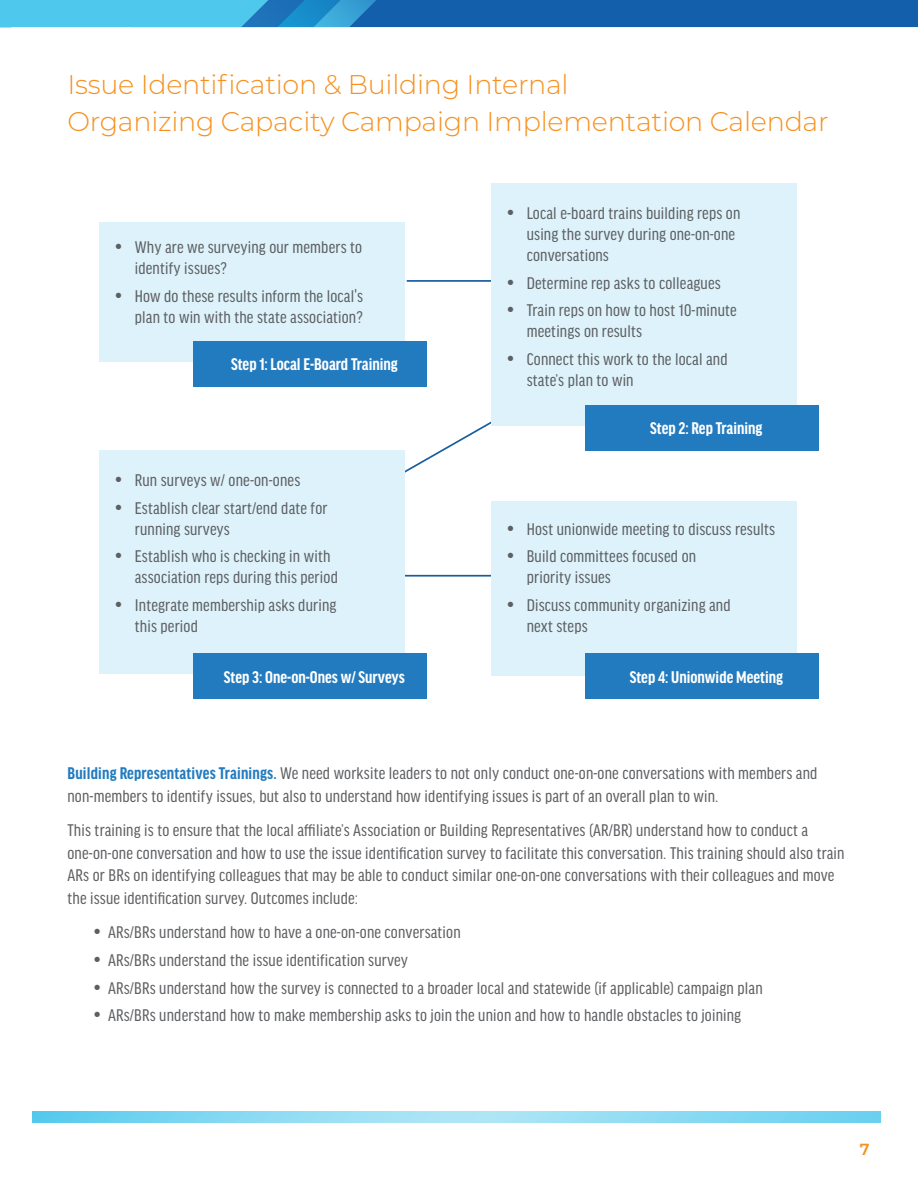
<style>
.page{position:relative;width:918px;height:1188px;background:#fff}
.page>*{position:absolute;margin:0;border:0;box-sizing:border-box;transform-origin:0 0}
.t1{font:300 27px/37.5px "Montserrat";letter-spacing:-.01em;color:#f69120}
.t2{font:condensed 18px/21px "Good Headline Pro";letter-spacing:.01em;color:#5d5f62}
.t3{font:700 condensed 18px "Good Headline Pro";color:#fff}
.t4{font:600 16.05px "Montserrat";color:#f69120}
.s1{font-weight:700;color:#237bbf}
</style>
<div class="page">
<svg style="left:0;top:0;width:918px;height:27px;background:#2581c0"></svg>
<svg style="left:32px;top:1111px;width:849px;height:12px;background:#89daf2"></svg>
<svg style="left:216px;top:279px;width:575px;height:298px"></svg>
<div style="left:99px;top:222px;width:305px;height:140px;background:#ddf2fa"></div>
<div style="left:193px;top:341px;width:234px;height:45px;background:#237bbf"></div>
<div style="left:491px;top:183px;width:305px;height:242px;background:#ddf2fa"></div>
<div style="left:585px;top:405px;width:234px;height:45px;background:#237bbf"></div>
<div style="left:99px;top:450px;width:305px;height:224px;background:#ddf2fa"></div>
<div style="left:193px;top:653px;width:234px;height:46px;background:#237bbf"></div>
<div style="left:491px;top:501px;width:305px;height:175px;background:#ddf2fa"></div>
<div style="left:585px;top:653px;width:234px;height:46px;background:#237bbf"></div>
<p class="t1" style="left:68px;top:64px;width:763px">Issue Identification &amp; Building Internal<br>Organizing Capacity Campaign Implementation Calendar</p>
<p class="t2" style="left:135px;top:237px;width:229px">Why are we surveying our members to identify issues?</p>
<p class="t2" style="left:135px;top:286px;width:230px">How do these results inform the local's plan to win with the state association?</p>
<p class="t3" style="left:231px;top:356px;width:168px">Step 1: Local E-Board Training</p>
<p class="t2" style="left:135px;top:470px;width:167px">Run surveys w/ one-on-ones</p>
<p class="t2" style="left:135px;top:497px;width:194px">Establish clear start/end date for running surveys</p>
<p class="t2" style="left:135px;top:546px;width:205px">Establish who is checking in with association reps during this period</p>
<p class="t2" style="left:135px;top:595px;width:203px">Integrate membership asks during this period</p>
<p class="t3" style="left:224px;top:668px;width:183px">Step 3: One-on-Ones w/ Surveys</p>
<p class="t2" style="left:527px;top:203px;width:215px">Local e-board trains building reps on using the survey during one-on-one conversations</p>
<p class="t2" style="left:527px;top:272px;width:196px">Determine rep asks to colleagues</p>
<p class="t2" style="left:527px;top:300px;width:212px">Train reps on how to host 10-minute meetings on results</p>
<p class="t2" style="left:527px;top:349px;width:202px">Connect this work to the local and state’s plan to win</p>
<p class="t3" style="left:650px;top:420px;width:114px">Step 2: Rep Training</p>
<p class="t2" style="left:527px;top:518px;width:250px">Host unionwide meeting to discuss results</p>
<p class="t2" style="left:527px;top:546px;width:171px">Build committees focused on priority issues</p>
<p class="t2" style="left:527px;top:595px;width:205px">Discuss community organizing and next steps</p>
<p class="t3" style="left:630px;top:668px;width:155px">Step 4: Unionwide Meeting</p>
<p class="t2" style="left:68px;top:762px;width:752px;line-height:22.5px"><span class="s1">Building Representatives Trainings.</span> We need worksite leaders to not only conduct one-on-one conversations with members and non-members to identify issues, but also to understand how identifying issues is part of an overall plan to win.</p>
<p class="t2" style="left:68px;top:819px;width:779px;line-height:22.5px">This training is to ensure that the local affiliate’s Association or Building Representatives (AR/BR) understand how to conduct a one-on-one conversation and how to use the issue identification survey to facilitate this conversation. This training should also train ARs or BRs on identifying colleagues that may be able to conduct similar one-on-one conversations with their colleagues and move the issue identification survey. Outcomes include:</p>
<p class="t2" style="left:108px;top:922px;width:354px">ARs/BRs understand how to have a one-on-one conversation</p>
<p class="t2" style="left:108px;top:950px;width:302px">ARs/BRs understand the issue identification survey</p>
<p class="t2" style="left:108px;top:977px;width:656px">ARs/BRs understand how the survey is connected to a broader local and statewide (if applicable) campaign plan</p>
<p class="t2" style="left:108px;top:1005px;width:635px">ARs/BRs understand how to make membership asks to join the union and how to handle obstacles to joining</p>
<p class="t4" style="left:860px;top:1138px;width:11px">7</p>
</div>
